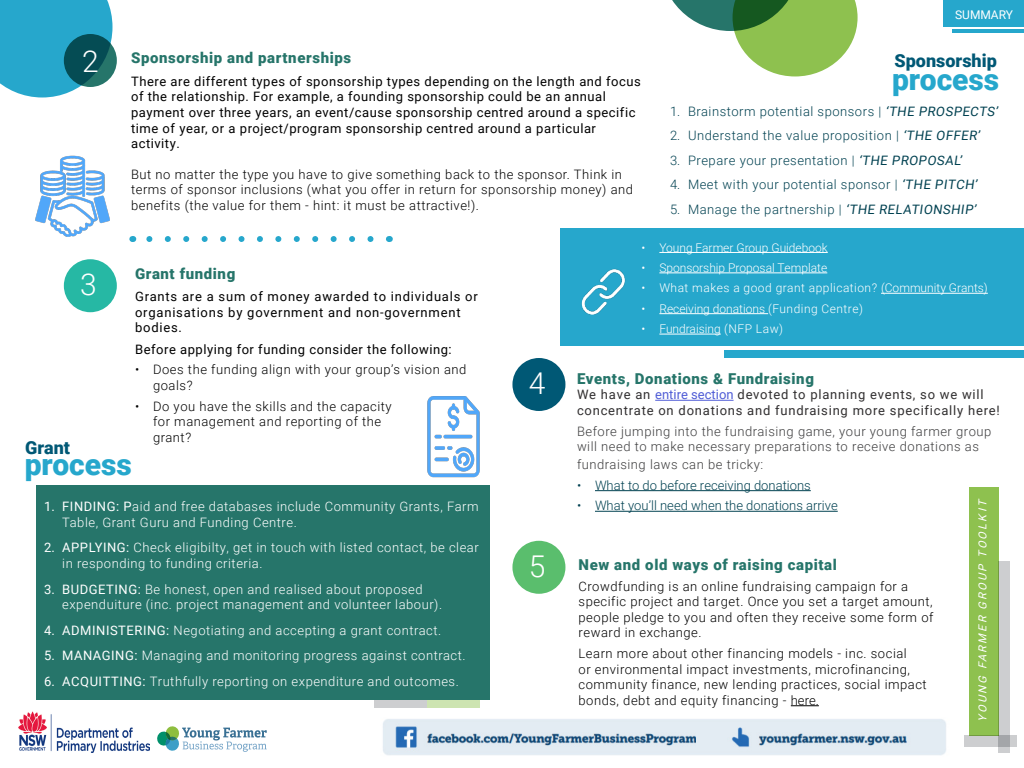
<style>
.page{position:relative;width:1024px;height:768px;background:#fff}
.page>*{position:absolute;margin:0;border:0;box-sizing:border-box;transform-origin:0 0}
.Text_Bold{font:900 30px "Roboto";color:#26a7cc}
.Title_2{font:300 30px "Roboto";color:#fff}
.Text_Bold-2{font:900 18px "Roboto";color:#005875}
.Left_Justify{font:900 15px "Roboto";letter-spacing:.04em;color:#26756a}
.Left{font:300 13px/15.6px "Roboto";letter-spacing:.04em;color:#000}
.t1{font:300 13px/15.6px "Roboto";letter-spacing:.04em;color:#fff}
.Left-2{font:13px/15.6px "Roboto";letter-spacing:.04em;color:#000}
.t2{font:300 13px "Roboto";letter-spacing:.04em;color:#004151}
.Left-3{font:300 13px/15.6px "Roboto";letter-spacing:.04em;color:#3e3e3f}
.Left_Justify-2{font:13px/15.6px "Roboto";letter-spacing:.06em;color:#312f30}
.Left_Justify-3{font:13px/15.6px "Roboto";letter-spacing:.06em;color:#000}
.t3{font:300 13px "Roboto";color:#004151}
.Left_Justify-4{font:13px "Roboto";letter-spacing:.04em;color:#000}
.t4{font:300 12px "Roboto";color:#fff}
.t5{font:300 12px "Roboto";letter-spacing:.04em;color:#fff}
.Text_Bold-3{font:12px "Roboto";color:#fff}
._2018{font:italic 11px "Roboto";color:#fff}
.s1{font-weight:400}
.s2{color:#4f5cd6}
</style>
<div class="page">
<svg style="left:146px;top:236px;width:225px;height:6px"></svg>
<hr style="left:952px;top:29px;width:72px;height:4px;background:#26a7cc">
<div style="left:943px;top:0;width:81px;height:27px;background:#26a7cc"></div>
<div style="left:36px;top:486px;width:454px;height:214px;background:#26756a"></div>
<div style="left:560px;top:228px;width:464px;height:118px;background:#26a7cc"></div>
<svg style="left:672px;top:0;width:186px;height:76px"></svg>
<svg style="left:0;top:0;width:112px;height:98px;background:#3aafd0"></svg>
<div style="left:969px;top:487px;width:29px;height:248px;background:#8ec14f"></div>
<svg style="left:157px;top:726px;width:110px;height:26px"></svg>
<div style="left:512px;top:358px;width:53px;height:53px;background:#005875;border-radius:50%"></div>
<div style="left:998px;top:561px;width:12px;height:192px;background:#cdced0"></div>
<svg style="left:964px;top:735px;width:53px;height:12px"></svg>
<div style="left:374px;top:700px;width:53px;height:12px;background:#cdced0"></div>
<div style="left:427px;top:700px;width:53px;height:12px;background:#cde4b1"></div>
<div style="left:512px;top:541px;width:53px;height:53px;background:#5abe6d;border-radius:50%"></div>
<svg style="left:791px;top:705px;width:28px;height:1px"></svg>
<div style="left:724px;top:350px;width:300px;height:8px;background:#26a7cc"></div>
<hr style="left:659px;top:252px;width:169px;height:1px;background:#fff">
<hr style="left:659px;top:273px;width:168px;height:1px;background:#fff">
<hr style="left:881px;top:293px;width:107px;height:1px;background:#fff">
<hr style="left:659px;top:313px;width:109px;height:1px;background:#fff">
<hr style="left:659px;top:334px;width:62px;height:1px;background:#fff">
<img style="left:581px;top:268px;width:45px;height:47px">
<img style="left:18px;top:712px;width:131px;height:41px">
<div style="left:64px;top:259px;width:53px;height:53px;background:#26b8a4;border-radius:50%"></div>
<svg style="left:64px;top:34px;width:53px;height:53px;background:#0f585b"></svg>
<img style="left:35px;top:155px;width:75px;height:82px">
<hr style="left:655px;top:400px;width:79px;height:1px;background:#4f5cd6">
<hr style="left:595px;top:490px;width:216px;height:1px;background:#004151">
<hr style="left:595px;top:511px;width:243px;height:1px;background:#004151">
<img style="left:407px;top:396px;width:83px;height:90px">
<img style="left:374px;top:709px;width:322px;height:46px">
<img style="left:696px;top:719px;width:250px;height:36px">
<p class="Title_2" style="left:82px;top:40px;width:18px">2</p>
<p class="Left_Justify" style="left:131px;top:47px;width:222px">Sponsorship and partnerships</p>
<p class="Left-2" style="left:131px;top:73px;width:511px">There are different types of sponsorship types depending on the length and focus of the relationship. For example, a founding sponsorship could be an annual payment over three years, an event/cause sponsorship centred around a specific time of year, or a project/program sponsorship centred around a particular activity.</p>
<p class="Left" style="left:131px;top:166px;width:503px">But no matter the type you have to give something back to the sponsor. Think in terms of sponsor inclusions (what you offer in return for sponsorship money) and benefits (the value for them - hint: it must be attractive!).</p>
<p class="Text_Bold-3" style="left:955px;top:6px;width:60px">SUMMARY</p>
<p class="Text_Bold-2" style="left:895px;top:48px;width:104px">Sponsorship</p>
<p class="Text_Bold" style="left:892px;top:58px;width:109px">process</p>
<p class="t2" style="left:670px;top:102px;width:332px">1. Brainstorm potential sponsors | <span class="s1">‘THE PROSPECTS’</span></p>
<p class="t2" style="left:670px;top:126px;width:314px">2. Understand the value proposition | <span class="s1">‘THE OFFER’</span></p>
<p class="t2" style="left:670px;top:151px;width:296px">3. Prepare your presentation | <span class="s1">‘THE PROPOSAL’</span></p>
<p class="t2" style="left:670px;top:176px;width:311px">4. Meet with your potential sponsor | <span class="s1">‘THE PITCH’</span></p>
<p class="t2" style="left:670px;top:200px;width:310px">5. Manage the partnership | <span class="s1">‘THE RELATIONSHIP’</span></p>
<p class="Title_2" style="left:80px;top:263px;width:18px">3</p>
<p class="Text_Bold-2" style="left:25px;top:435px;width:46px">Grant</p>
<p class="Left_Justify" style="left:135px;top:264px;width:102px">Grant funding</p>
<p class="Left_Justify-3" style="left:135px;top:288px;width:344px">Grants are a sum of money awarded to individuals or organisations by government and non-government bodies.</p>
<p class="Left_Justify-4" style="left:135px;top:340px;width:318px">Before applying for funding consider the following:</p>
<p class="Left" style="left:153px;top:362px;width:315px;text-indent:-18px">• Does the funding align with your group’s vision and goals?</p>
<p class="Left" style="left:153px;top:398px;width:240px;text-indent:-18px">• Do you have the skills and the capacity for management and reporting of the grant?</p>
<p class="Text_Bold" style="left:25px;top:444px;width:109px">process</p>
<p class="t1" style="left:62px;top:498px;width:418px;text-indent:-18px"><span class="s1">1. FINDING: P</span>aid and free databases include Community Grants, Farm<br>Table, Grant Guru and Funding Centre.</p>
<p class="t1" style="left:62px;top:540px;width:418px;text-indent:-18px"><span class="s1">2. APPLYING:</span> Check eligibilty, get in touch with listed contact, be clear in responding to funding criteria.</p>
<p class="t1" style="left:62px;top:581px;width:381px;text-indent:-18px"><span class="s1">3. BUDGETING:</span> Be honest, open and realised about proposed expenduiture (inc. project management and volunteer labour).</p>
<p class="t1" style="left:44px;top:622px;width:398px"><span class="s1">4. ADMINISTERING:</span> Negotiating and accepting a grant contract.</p>
<p class="t1" style="left:44px;top:648px;width:423px"><span class="s1">5. MANAGING:</span> Managing and monitoring progress against contract.</p>
<p class="t1" style="left:44px;top:673px;width:416px"><span class="s1">6. ACQUITTING:</span> Truthfully reporting on expenditure and outcomes.</p>
<p class="t4" style="left:641px;top:239px;width:188px">• Young Farmer Group Guidebook</p>
<p class="t4" style="left:641px;top:259px;width:187px">• Sponsorship Proposal Template</p>
<p class="t5" style="left:641px;top:280px;width:348px">• What makes a good grant application? (Community Grants)</p>
<p class="t4" style="left:641px;top:300px;width:223px">• Receiving donations (Funding Centre)</p>
<p class="t4" style="left:641px;top:321px;width:143px">• Fundraising (NFP Law)</p>
<p class="Left_Justify" style="left:577px;top:368px;width:238px">Events, Donations &amp; Fundraising</p>
<p class="Left_Justify-2" style="left:577px;top:386px;width:424px">We have an <span class="s2">entire section</span> devoted to planning events, so we will concentrate on donations and fundraising more specifically here!</p>
<p class="Left-3" style="left:577px;top:423px;width:416px">Before jumping into the fundraising game, your young farmer group will need to make necessary preparations to receive donations as</p>
<p class="Left-3" style="left:577px;top:456px;width:188px">fundraising laws can be tricky:</p>
<p class="t3" style="left:577px;top:476px;width:235px">• What to do before receiving donations</p>
<p class="t3" style="left:577px;top:497px;width:262px">• What you’ll need when the donations arrive</p>
<p class="Title_2" style="left:529px;top:362px;width:18px">4</p>
<p class="_2018" style="left:975px;top:722px;width:227px;rotate:-90deg">YOUNG FARMER GROUP TOOLKIT</p>
<p class="Title_2" style="left:529px;top:545px;width:18px">5</p>
<p class="Left_Justify" style="left:579px;top:554px;width:260px">New and old ways of raising capital</p>
<p class="Left" style="left:579px;top:578px;width:356px">Crowdfunding is an online fundraising campaign for a specific project and target. Once you set a target amount, people pledge to you and often they receive some form of reward in exchange.</p>
<p class="Left" style="left:579px;top:645px;width:350px">Learn more about other financing models - inc. social<br>or environmental impact investments, microfinancing, community finance, new lending practices, social impact bonds, debt and equity financing - here.</p>
</div>
